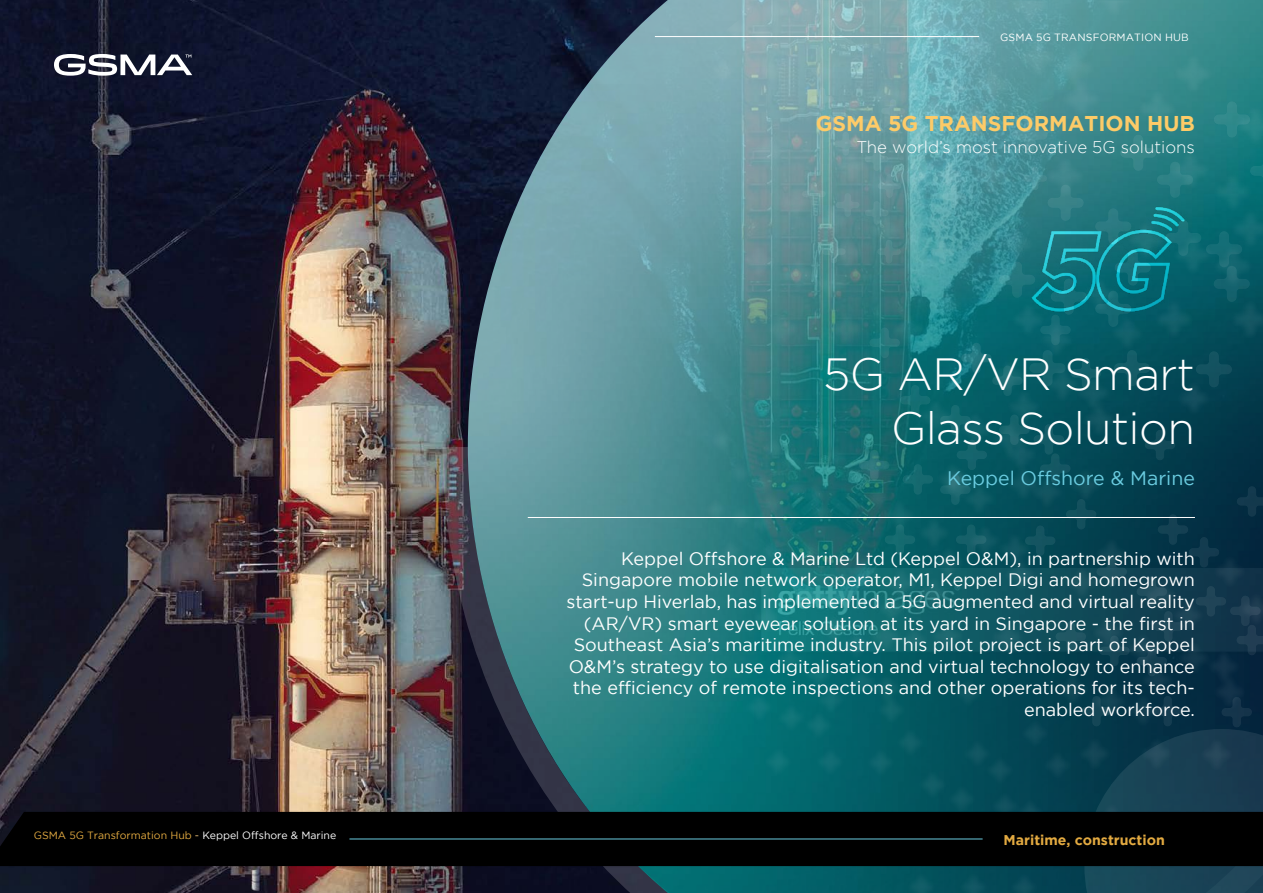
<style>
.page{position:relative;width:1263px;height:893px;background:#fff}
.page>*{position:absolute;margin:0;border:0;box-sizing:border-box;transform-origin:0 0}
.t1{font:300 45px "Gotham";letter-spacing:-.015em;color:#fff}
.t2{font:700 21.3px "Gotham";color:#fdcb68}
.t3{font:19.5px "Gotham";color:#6acce0}
.t4{font:18px/21.6px "Gotham";color:#fff;text-align:right}
.t5{font:300 16.8px "Gotham";color:#fff}
.t6{font:700 14.1px "Gotham";color:#e3aa41}
.t7{font:10.5px "Gotham";color:#e3aa41}
.t8{font:10.5px "Gotham";letter-spacing:.015em;color:#fff}
.s1{color:#ebc17a}
.s2{color:#fff}
</style>
<div class="page">
<img style="left:0;top:0;width:468px;height:893px">
<img style="left:430px;top:436px;width:38px;height:457px">
<img style="left:468px;top:0;width:370px;height:893px">
<img style="left:653px;top:370px;width:144px;height:245px">
<img style="left:695px;top:543px;width:143px;height:269px">
<img style="left:838px;top:677px;width:338px;height:216px">
<img style="left:641px;top:0;width:177px;height:136px">
<img style="left:818px;top:0;width:445px;height:73px">
<img style="left:692px;top:73px;width:384px;height:325px">
<img style="left:1076px;top:25px;width:187px;height:53px">
<svg style="left:802px;top:78px;width:461px;height:599px;background:#1f6871"></svg>
<svg style="left:1081px;top:695px;width:182px;height:198px;background:#123c4f"></svg>
<div style="left:0;top:812px;width:1263px;height:54px;background:#000"></div>
<hr style="left:528px;top:517px;width:667px;height:1px;background:#fff">
<svg style="left:54px;top:54px;width:138px;height:22px"></svg>
<hr style="left:655px;top:36px;width:324px;height:1px;background:#fff">
<hr style="left:349px;top:839px;width:633px;height:1px;background:#6acce0">
<img style="left:1027px;top:177px;width:163px;height:163px">
<p class="t8" style="left:1000px;top:32px;width:190px">GSMA 5G TRANSFORMATION HUB</p>
<p class="t2" style="left:816px;top:112px;width:381px">GSMA 5G TRANSFORMATION HUB</p>
<p class="t5" style="left:856px;top:138px;width:340px">The world’s most innovative 5G solutions</p>
<p class="t1" style="left:823px;top:350px;width:373px">5G AR/VR Smart</p>
<p class="t1" style="left:891px;top:404px;width:305px">Glass Solution</p>
<p class="t3" style="left:947px;top:468px;width:249px">Keppel Offshore &amp; Marine</p>
<p class="t4" style="left:567px;top:547px;width:630px">Keppel Offshore &amp; Marine Ltd (Keppel O&amp;M), in partnership with Singapore mobile network operator, M1, Keppel Digi and homegrown start-up Hiverlab, has implemented a 5G augmented and virtual reality (AR/VR) smart eyewear solution at its yard in Singapore - the first in Southeast Asia’s maritime industry. This pilot project is part of Keppel O&amp;M’s strategy to use digitalisation and virtual technology to enhance the efficiency of remote inspections and other operations for its tech&shy;enabled workforce.</p>
<p class="t7" style="left:34px;top:829px;width:304px">GSMA 5G Transformation Hub <span class="s1">-</span> <span class="s2">Keppel Offshore &amp; Marine</span></p>
<p class="t6" style="left:1003px;top:831px;width:163px">Maritime, construction</p>
</div>
